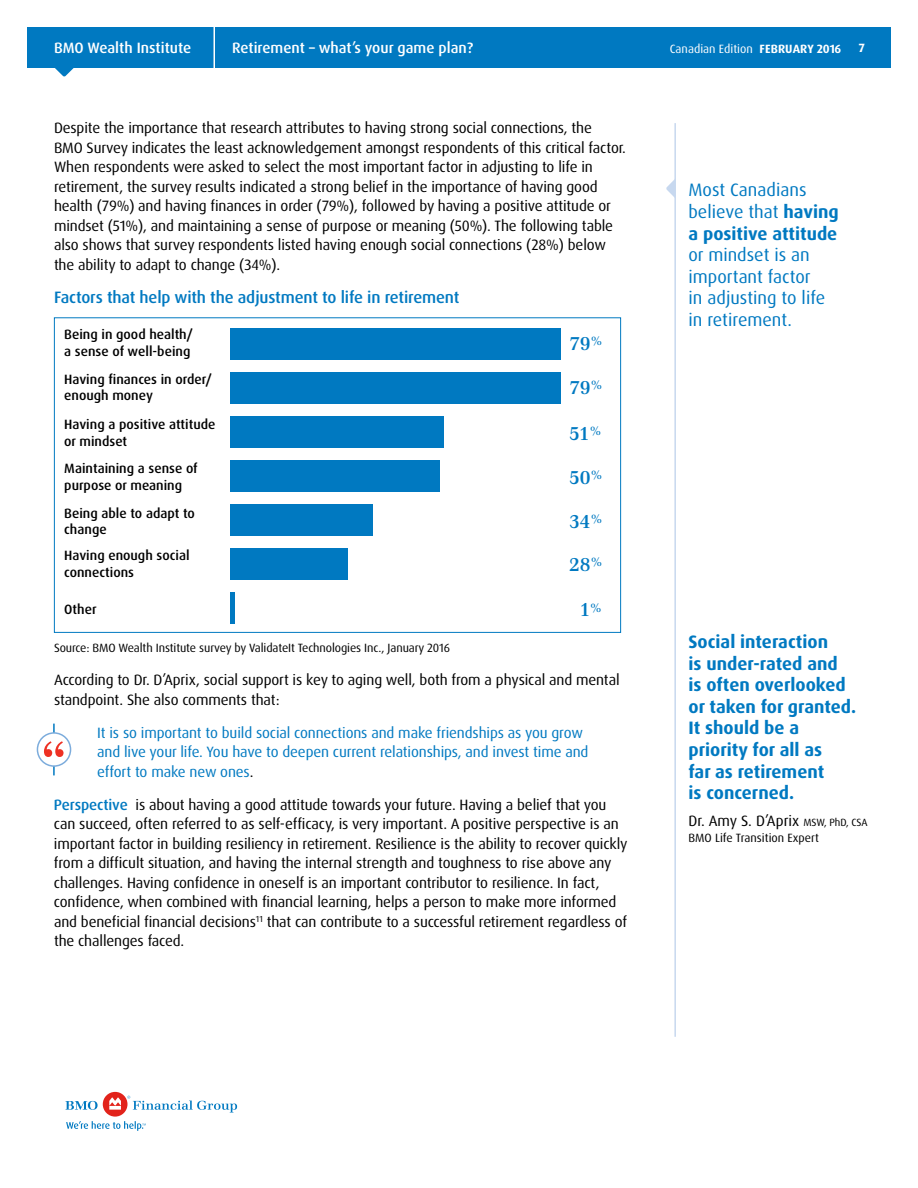
<style>
.page{position:relative;width:918px;height:1188px;background:#fff}
.page>*{position:absolute;margin:0;border:0;box-sizing:border-box;transform-origin:0 0}
.t1{font:600 19.5px "Emona";color:#0079c1}
.t2{font:700 18px/21.6px "Dax Pro";color:#0079c1}
.t3{font:18px/21.6px "Dax Pro";color:#0079c1}
.t4{font:500 16.5px "Dax Pro";letter-spacing:-.01em;color:#0079c1}
.t5{font:15px/19.5px "Dax Pro";letter-spacing:-.01em;color:#000}
.t6{font:15px/19.5px "Dax Pro";letter-spacing:-.01em;color:#0079c1}
.t7{font:500 15px "Dax Pro";color:#fff}
.t8{font:500 13.5px/16.5px "Dax Pro";color:#000}
.t9{font:12px "Dax Pro";letter-spacing:-.01em;color:#000}
.t10{font:12px "Dax Pro";color:#fff}
.t11{font:700 12px "Dax Pro";color:#fff}
.s1{font-weight:700}
.s2{color:#000}
.s3{font-weight:500;color:#0079c1}
.s4{font-size:10.5px}
</style>
<div class="page">
<svg style="left:55px;top:68px;width:19px;height:8px"></svg>
<div style="left:27px;top:27px;width:864px;height:41px;background:#0079c1"></div>
<hr style="left:214px;top:27px;width:1px;height:44px;background:#fff">
<svg style="left:65px;top:1101px;width:33px;height:9px"></svg>
<div style="left:103px;top:1092px;width:25px;height:25px;background:#e2231b;border-radius:50%"></div>
<svg style="left:109px;top:1097px;width:12px;height:13px"></svg>
<svg style="left:127px;top:1096px;width:110px;height:17px"></svg>
<svg style="left:66px;top:1121px;width:80px;height:10px"></svg>
<hr style="left:231px;top:592px;width:4px;height:32px;background:#0079c1">
<div style="left:231px;top:548px;width:117px;height:32px;background:#0079c1"></div>
<div style="left:231px;top:504px;width:142px;height:32px;background:#0079c1"></div>
<div style="left:231px;top:460px;width:209px;height:32px;background:#0079c1"></div>
<div style="left:231px;top:416px;width:213px;height:32px;background:#0079c1"></div>
<div style="left:231px;top:372px;width:330px;height:31px;background:#0079c1"></div>
<div style="left:231px;top:328px;width:330px;height:31px;background:#0079c1"></div>
<hr style="left:674px;top:123px;width:2px;height:914px;background:#c7d8ef">
<svg style="left:666px;top:180px;width:9px;height:18px"></svg>
<hr style="left:53px;top:724px;width:2px;height:51px;background:#0079c1">
<div style="left:37px;top:733px;width:34px;height:33px;background:#fff;border-radius:50%"></div>
<div style="left:37px;top:732px;width:34px;height:35px;border:2px solid #7cacdc;border-radius:50%"></div>
<svg style="left:44px;top:741px;width:20px;height:16px"></svg>
<p class="t7" style="left:54px;top:38px;width:139px">BMO Wealth Institute</p>
<p class="t7" style="left:232px;top:38px;width:243px">Retirement – what’s your game plan?</p>
<p class="t10" style="left:670px;top:41px;width:173px">Canadian Edition <span class="s1">FEBRUARY 2016</span></p>
<p class="t11" style="left:859px;top:40px;width:8px">7</p>
<p class="t5" style="left:54px;top:118px;width:574px">Despite the importance that research attributes to having strong social connections, the<br>BMO Survey indicates the least acknowledgement amongst respondents of this critical factor.<br>When respondents were asked to select the most important factor in adjusting to life in retirement, the survey results indicated a strong belief in the importance of having good health (79%) and having finances in order (79%), followed by having a positive attitude or mindset (51%), and maintaining a sense of purpose or meaning (50%). The following table also shows that survey respondents listed having enough social connections (28%) below the ability to adapt to change (34%).</p>
<p class="t4" style="left:54px;top:286px;width:407px">Factors that help with the adjustment to life in retirement</p>
<p class="t8" style="left:64px;top:327px;width:130px">Being in good health/ a sense of well-being</p>
<p class="t8" style="left:64px;top:371px;width:149px">Having finances in order/ enough money</p>
<p class="t8" style="left:64px;top:416px;width:153px">Having a positive attitude or mindset</p>
<p class="t8" style="left:64px;top:461px;width:135px">Maintaining a sense of purpose or meaning</p>
<p class="t8" style="left:64px;top:505px;width:132px">Being able to adapt to change</p>
<p class="t8" style="left:64px;top:547px;width:127px">Having enough social connections</p>
<p class="t8" style="left:64px;top:601px;width:34px">Other</p>
<h1 class="t1" style="left:569px;top:331px;width:35px">79<sup>%</sup></h1>
<h1 class="t1" style="left:569px;top:375px;width:35px">79<sup>%</sup></h1>
<h1 class="t1" style="left:569px;top:421px;width:34px">51<sup>%</sup></h1>
<h1 class="t1" style="left:569px;top:465px;width:35px">50<sup>%</sup></h1>
<h1 class="t1" style="left:569px;top:509px;width:35px">34<sup>%</sup></h1>
<h1 class="t1" style="left:569px;top:552px;width:35px">28<sup>%</sup></h1>
<h1 class="t1" style="left:579px;top:598px;width:24px">1<sup>%</sup></h1>
<p class="t9" style="left:54px;top:640px;width:398px">Source: BMO Wealth Institute survey by ValidateIt Technologies Inc., January 2016</p>
<p class="t5" style="left:54px;top:670px;width:567px">According to Dr. D’Aprix, social support is key to aging well, both from a physical and mental standpoint. She also comments that:</p>
<p class="t6" style="left:97px;top:723px;width:493px">It is so important to build social connections and make friendships as you grow and live your life. You have to deepen current relationships, and invest time and effort to make new ones<span class="s2">.</span></p>
<p class="t5" style="left:54px;top:795px;width:575px"><span class="s3">Perspective</span> is about having a good attitude towards your future. Having a belief that you can succeed, often referred to as self-efficacy, is very important. A positive perspective is an important factor in building resiliency in retirement. Resilience is the ability to recover quickly from a difficult situation, and having the internal strength and toughness to rise above any challenges. Having confidence in oneself is an important contributor to resilience. In fact, confidence, when combined with financial learning, helps a person to make more informed and beneficial financial decisions<sup>11</sup> that can contribute to a successful retirement regardless of the challenges faced.</p>
<p class="t3" style="left:688px;top:179px;width:152px">Most Canadians believe that <span class="s1">having a positive attitude</span></p>
<p class="t3" style="left:688px;top:244px;width:138px">or mindset is an important factor in adjusting to life in retirement.</p>
<p class="t2" style="left:688px;top:631px;width:169px">Social interaction<br>is under-rated and<br>is often overlooked or taken for granted.<br>It should be a priority for all as<br>far as retirement<br>is concerned.</p>
<p class="t5" style="left:688px;top:811px;width:181px">Dr. Amy S. D’Aprix <span class="s4">MSW, PhD, CSA</span></p>
<p class="t9" style="left:688px;top:830px;width:132px">BMO Life Transition Expert</p>
</div>
